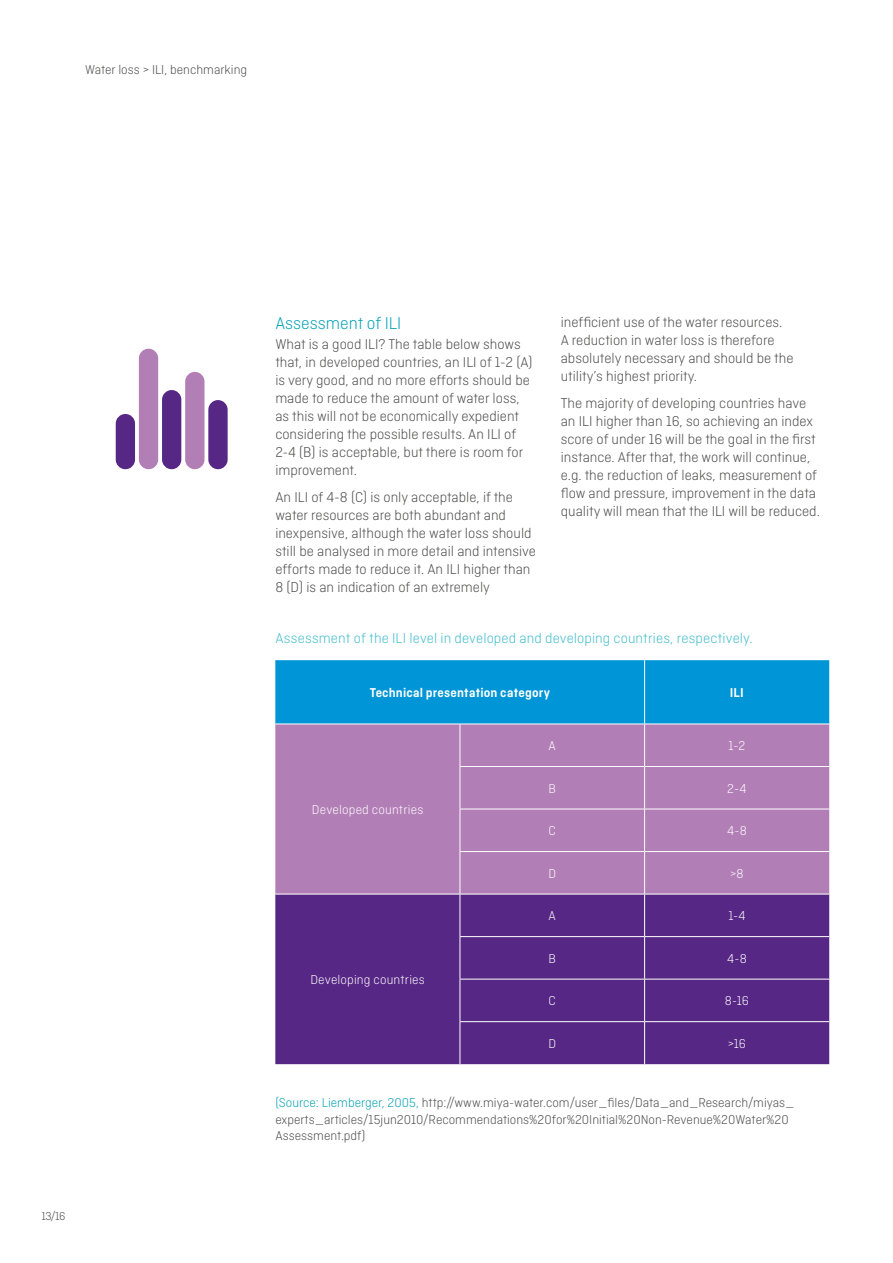
<style>
.page{position:relative;width:893px;height:1263px;background:#fff}
.page>*{position:absolute;margin:0;border:0;box-sizing:border-box;transform-origin:0 0}
.t1{font:300 18px "Ciutadella";color:#009fb4}
.t2{font:300 15px/18px "Ciutadella";color:#4a4a49}
.t3{font:300 15px "Ciutadella";letter-spacing:.005em;color:#3fbbcc}
.t4{font:300 13.5px/16.5px "Ciutadella";color:#4a4a49}
.t5{font:300 13.5px "Ciutadella";letter-spacing:.01em;color:#fff}
.t6{font:600 13.5px "Ciutadella";letter-spacing:.015em;color:#fff}
.t7{font:300 12px "Ciutadella";color:#4a4a49}
.s1{color:#009fb4}
</style>
<div class="page">
<div style="left:116px;top:414px;width:19px;height:55px;background:#562784;border-radius:10px"></div>
<div style="left:139px;top:349px;width:19px;height:120px;background:#b27eb6;border-radius:10px"></div>
<div style="left:162px;top:390px;width:19px;height:79px;background:#562784;border-radius:10px"></div>
<div style="left:185px;top:372px;width:19px;height:97px;background:#b27eb6;border-radius:10px"></div>
<div style="left:208px;top:400px;width:20px;height:69px;background:#562784;border-radius:10px"></div>
<div style="left:275px;top:660px;width:554px;height:64px;background:#0095d6"></div>
<div style="left:275px;top:725px;width:554px;height:169px;background:#b27eb6"></div>
<div style="left:275px;top:895px;width:554px;height:169px;background:#562784"></div>
<hr style="left:644px;top:660px;width:1px;height:64px;background:#fff">
<hr style="left:460px;top:724px;width:1px;height:42px;background:#fff">
<hr style="left:644px;top:724px;width:1px;height:42px;background:#fff">
<hr style="left:460px;top:766px;width:185px;height:1px;background:#fff">
<hr style="left:460px;top:767px;width:1px;height:42px;background:#fff">
<hr style="left:645px;top:766px;width:184px;height:1px;background:#fff">
<hr style="left:644px;top:767px;width:1px;height:42px;background:#fff">
<hr style="left:460px;top:809px;width:185px;height:1px;background:#fff">
<hr style="left:460px;top:809px;width:1px;height:42px;background:#fff">
<hr style="left:645px;top:809px;width:184px;height:1px;background:#fff">
<hr style="left:644px;top:809px;width:1px;height:42px;background:#fff">
<hr style="left:460px;top:851px;width:185px;height:1px;background:#fff">
<hr style="left:460px;top:852px;width:1px;height:42px;background:#fff">
<hr style="left:645px;top:851px;width:184px;height:1px;background:#fff">
<hr style="left:644px;top:852px;width:1px;height:42px;background:#fff">
<hr style="left:460px;top:894px;width:1px;height:42px;background:#fff">
<hr style="left:644px;top:894px;width:1px;height:42px;background:#fff">
<hr style="left:460px;top:936px;width:185px;height:1px;background:#fff">
<hr style="left:460px;top:937px;width:1px;height:42px;background:#fff">
<hr style="left:645px;top:936px;width:184px;height:1px;background:#fff">
<hr style="left:644px;top:937px;width:1px;height:42px;background:#fff">
<hr style="left:460px;top:979px;width:185px;height:1px;background:#fff">
<hr style="left:460px;top:979px;width:1px;height:42px;background:#fff">
<hr style="left:645px;top:979px;width:184px;height:1px;background:#fff">
<hr style="left:644px;top:979px;width:1px;height:42px;background:#fff">
<hr style="left:460px;top:1021px;width:185px;height:1px;background:#fff">
<hr style="left:460px;top:1022px;width:1px;height:42px;background:#fff">
<hr style="left:645px;top:1021px;width:184px;height:1px;background:#fff">
<hr style="left:644px;top:1022px;width:1px;height:42px;background:#fff">
<p class="t4" style="left:85px;top:61px;width:164px">Water loss &gt; ILI, benchmarking</p>
<p class="t7" style="left:41px;top:1210px;width:26px">13/16</p>
<p class="t1" style="left:275px;top:314px;width:127px">Assessment of ILI</p>
<p class="t2" style="left:275px;top:335px;width:259px">What is a good ILI? The table below shows that, in developed countries, an ILI of 1-2 (A) is very good, and no more efforts should be made to reduce the amount of water loss, as this will not be economically expedient considering the possible results. An ILI of 2-4 (B) is acceptable, but there is room for improvement.</p>
<p class="t2" style="left:275px;top:488px;width:262px">An ILI of 4-8 (C) is only acceptable, if the water resources are both abundant and inexpensive, although the water loss should still be analysed in more detail and intensive efforts made to reduce it. An ILI higher than 8 (D) is an indication of an extremely</p>
<p class="t2" style="left:561px;top:313px;width:234px">inefficient use of the water resources.<br>A reduction in water loss is therefore absolutely necessary and should be the utility’s highest priority.</p>
<p class="t2" style="left:561px;top:393px;width:261px">The majority of developing countries have an ILI higher than 16, so achieving an index score of under 16 will be the goal in the first instance. After that, the work will continue, e.g. the reduction of leaks, measurement of flow and pressure, improvement in the data quality will mean that the ILI will be reduced.</p>
<p class="t3" style="left:275px;top:629px;width:479px">Assessment of the ILI level in developed and developing countries, respectively.</p>
<p class="t6" style="left:370px;top:685px;width:182px">Technical presentation category</p>
<p class="t6" style="left:730px;top:685px;width:16px">ILI</p>
<p class="t5" style="left:312px;top:802px;width:113px">Developed countries</p>
<p class="t5" style="left:310px;top:972px;width:116px">Developing countries</p>
<p class="t5" style="left:549px;top:739px;width:9px">A</p>
<p class="t5" style="left:729px;top:739px;width:18px">1-2</p>
<p class="t5" style="left:549px;top:781px;width:9px">B</p>
<p class="t5" style="left:727px;top:781px;width:21px">2-4</p>
<p class="t5" style="left:549px;top:824px;width:9px">C</p>
<p class="t5" style="left:727px;top:824px;width:21px">4-8</p>
<p class="t5" style="left:548px;top:866px;width:9px">D</p>
<p class="t5" style="left:730px;top:866px;width:15px">&gt;8</p>
<p class="t5" style="left:549px;top:909px;width:9px">A</p>
<p class="t5" style="left:728px;top:909px;width:19px">1-4</p>
<p class="t5" style="left:549px;top:951px;width:9px">B</p>
<p class="t5" style="left:727px;top:951px;width:21px">4-8</p>
<p class="t5" style="left:549px;top:994px;width:9px">C</p>
<p class="t5" style="left:725px;top:994px;width:26px">8-16</p>
<p class="t5" style="left:548px;top:1036px;width:9px">D</p>
<p class="t5" style="left:728px;top:1036px;width:20px">&gt;16</p>
<p class="t4" style="left:275px;top:1094px;width:521px"><span class="s1">(Source: Liemberger, 2005,</span> http://www.miya-water.com/user_files/Data_and_Research/miyas_ experts_articles/15jun2010/Recommendations%20for%20Initial%20Non-Revenue%20Water%20<br>Assessment.pdf)</p>
</div>
